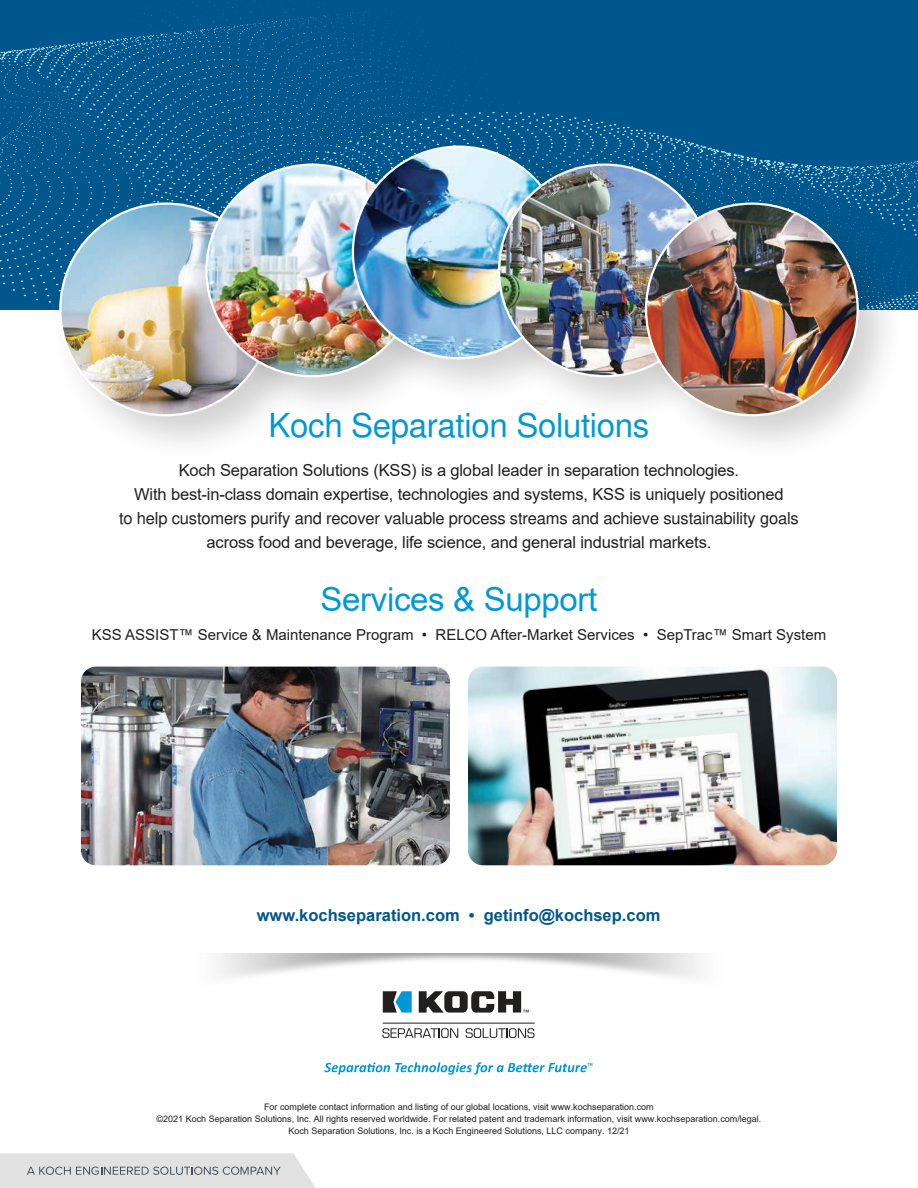
<style>
.page{position:relative;width:918px;height:1188px;background:#fff}
.page>*{position:absolute;margin:0;border:0;box-sizing:border-box;transform-origin:0 0}
.t1{font:33px "Arial";letter-spacing:-.01em;color:#0098d7}
.t2{font:16.5px/24px "Arial";letter-spacing:-.01em;color:#221f1f;text-align:center}
.t3{font:700 16.5px "Arial";color:#00578d}
.t4{font:15px "Arial";color:#221f1f}
.t5{font:9px/12px "Arial";color:#221f1f;text-align:center}
</style>
<div class="page">
<svg style="left:324px;top:1062px;width:268px;height:13px"></svg>
<svg style="left:419px;top:991px;width:110px;height:22px"></svg>
<svg style="left:383px;top:991px;width:29px;height:22px"></svg>
<svg style="left:382px;top:1028px;width:76px;height:10px"></svg>
<svg style="left:465px;top:1028px;width:70px;height:10px"></svg>
<hr style="left:383px;top:1023px;width:152px;height:1px;background:#221f1f">
<div style="left:0;top:0;width:918px;height:309px;background:#00578d"></div>
<img style="left:1px;top:58px;width:133px;height:112px">
<img style="left:398px;top:112px;width:152px;height:14px">
<img style="left:406px;top:115px;width:171px;height:14px">
<img style="left:414px;top:119px;width:190px;height:13px">
<img style="left:421px;top:123px;width:208px;height:11px">
<img style="left:427px;top:127px;width:203px;height:7px">
<img style="left:445px;top:129px;width:198px;height:5px">
<img style="left:450px;top:132px;width:206px;height:3px">
<img style="left:613px;top:135px;width:64px;height:4px">
<img style="left:618px;top:139px;width:68px;height:3px">
<img style="left:619px;top:142px;width:79px;height:3px">
<img style="left:619px;top:145px;width:92px;height:3px">
<img style="left:616px;top:148px;width:103px;height:3px">
<img style="left:614px;top:151px;width:111px;height:1px">
<img style="left:759px;top:166px;width:145px;height:7px">
<img style="left:182px;top:166px;width:717px;height:5px">
<img style="left:182px;top:164px;width:710px;height:5px">
<img style="left:0;top:159px;width:883px;height:9px">
<img style="left:7px;top:162px;width:187px;height:5px">
<img style="left:0;top:146px;width:295px;height:16px">
<img style="left:74px;top:140px;width:120px;height:18px">
<img style="left:78px;top:135px;width:215px;height:18px">
<img style="left:81px;top:129px;width:214px;height:19px">
<img style="left:82px;top:139px;width:213px;height:4px">
<img style="left:82px;top:118px;width:213px;height:21px">
<img style="left:94px;top:128px;width:210px;height:6px">
<img style="left:91px;top:119px;width:210px;height:9px">
<img style="left:87px;top:100px;width:210px;height:25px">
<img style="left:95px;top:94px;width:208px;height:24px">
<img style="left:102px;top:105px;width:206px;height:9px">
<img style="left:107px;top:90px;width:205px;height:20px">
<img style="left:99px;top:78px;width:206px;height:27px">
<img style="left:103px;top:72px;width:205px;height:27px">
<img style="left:106px;top:68px;width:204px;height:26px">
<img style="left:108px;top:68px;width:202px;height:21px">
<img style="left:121px;top:68px;width:200px;height:16px">
<img style="left:122px;top:72px;width:199px;height:6px">
<img style="left:122px;top:68px;width:199px;height:4px">
<img style="left:76px;top:43px;width:312px;height:25px">
<img style="left:81px;top:0;width:348px;height:67px">
<div style="left:48px;top:191px;width:273px;height:273px;background:#221f1f;opacity:.2"></div>
<img style="left:60px;top:204px;width:212px;height:211px;border-radius:106px">
<div style="left:194px;top:152px;width:273px;height:273px;background:#221f1f;opacity:.2"></div>
<img style="left:206px;top:165px;width:212px;height:211px;border-radius:106px">
<div style="left:341px;top:134px;width:272px;height:273px;background:#221f1f;opacity:.2"></div>
<img style="left:353px;top:147px;width:212px;height:211px;border-radius:106px">
<div style="left:487px;top:152px;width:272px;height:273px;background:#221f1f;opacity:.2"></div>
<img style="left:499px;top:165px;width:208px;height:211px">
<div style="left:634px;top:191px;width:272px;height:273px;background:#221f1f;opacity:.2"></div>
<img style="left:646px;top:204px;width:212px;height:211px;border-radius:106px">
<img style="left:81px;top:667px;width:369px;height:198px">
<img style="left:468px;top:667px;width:369px;height:198px">
<svg style="left:0;top:1153px;width:315px;height:35px;background:#dadadb"></svg>
<h1 class="t1" style="left:268px;top:413px;width:382px">Koch Separation Solutions</h1>
<p class="t2" style="left:119px;top:459px;width:681px">Koch Separation Solutions (KSS) is a global leader in separation technologies.<br>With best-in-class domain expertise, technologies and systems, KSS is uniquely positioned<br>to help customers purify and recover valuable process streams and achieve sustainability goals across food and beverage, life science, and general industrial markets.</p>
<h1 class="t1" style="left:321px;top:577px;width:278px">Services &amp; Support</h1>
<h3 class="t4" style="left:92px;top:624px;width:736px">KSS ASSIST™ Service &amp; Maintenance Program • RELCO After-Market Services • SepTrac™ Smart System</h3>
<h2 class="t3" style="left:257px;top:904px;width:405px">www.kochseparation.com • getinfo@kochsep.com</h2>
<p class="t5" style="left:157px;top:1101px;width:606px">For complete contact information and listing of our global locations, visit www.kochseparation.com<br>©2021 Koch Separation Solutions, Inc. All rights reserved worldwide. For related patent and trademark information, visit www.kochseparation.com/legal.<br>Koch Separation Solutions, Inc. is a Koch Engineered Solutions, LLC company. 12/21</p>
</div>
